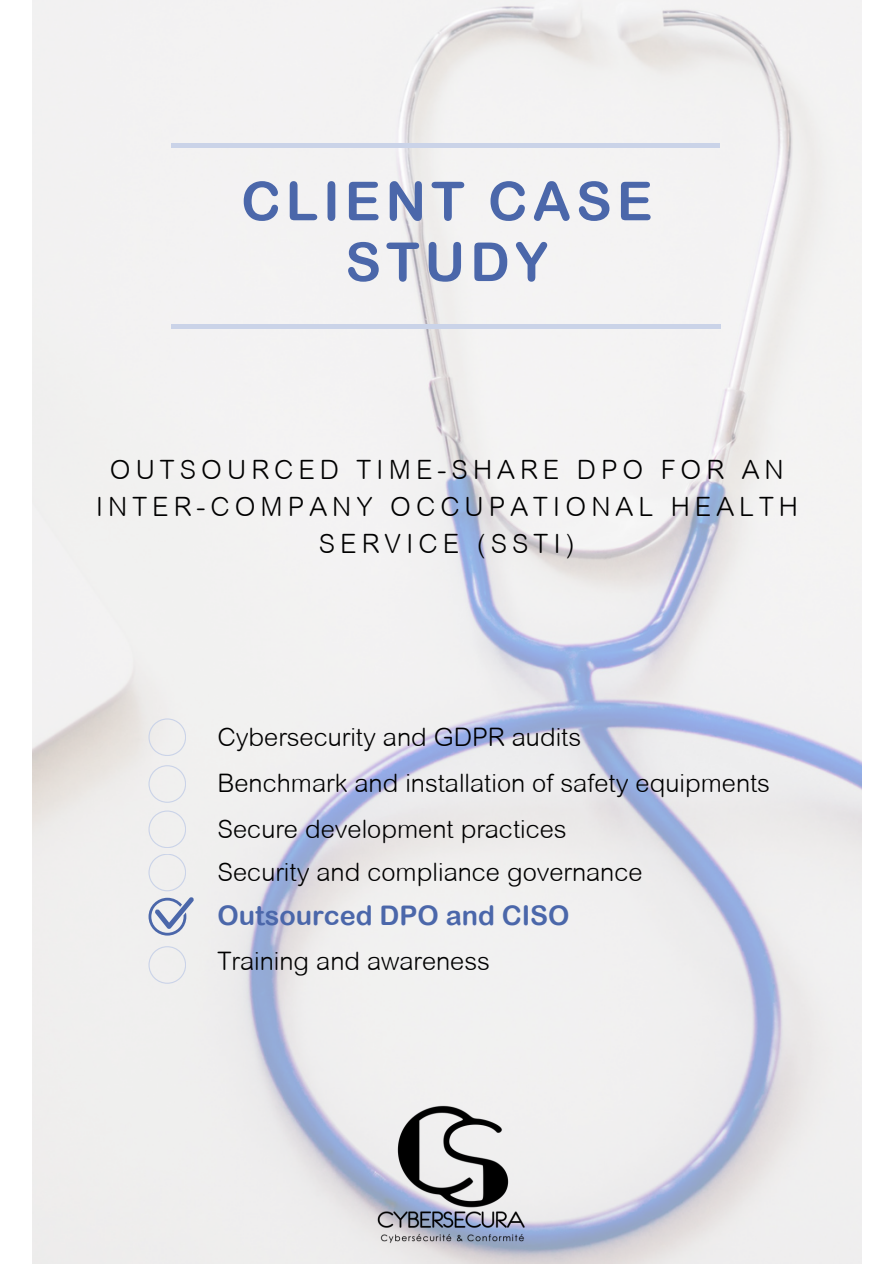
<style>
.page{position:relative;width:894px;height:1264px;background:#fff}
.page>*{position:absolute;margin:0;border:0;box-sizing:border-box;transform-origin:0 0}
.t1{font:53.7px/60.8px "Arial Rounded MT Bold";letter-spacing:.09em;color:#4b67aa;text-align:center}
.t2{font:27px "Arial Rounded MT Bold";color:#4b67aa}
.t3{font:300 26.7px/37.2px "Arial Rounded MT";letter-spacing:.19em;color:#000;text-align:center}
.t4{font:300 25.5px "Arial Rounded MT";color:#000}
</style>
<div class="page">
<img style="left:33px;top:0;width:828px;height:1263px">
<hr style="left:171px;top:324px;width:549px;height:4px;background:#cad3e8">
<div style="left:171px;top:143px;width:548px;height:5px;background:#cad3e8"></div>
<img style="left:374px;top:1101px;width:157px;height:145px">
<svg style="left:148px;top:897px;width:45px;height:38px"></svg>
<svg style="left:148px;top:765px;width:38px;height:37px"></svg>
<svg style="left:148px;top:718px;width:38px;height:38px"></svg>
<svg style="left:148px;top:810px;width:38px;height:81px"></svg>
<svg style="left:148px;top:946px;width:38px;height:37px"></svg>
<h1 class="t1" style="left:241px;top:170px;width:413px">CLIENT CASE<br>STUDY</h1>
<h2 class="t3" style="left:96px;top:450px;width:703px">OUTSOURCED TIME-SHARE DPO FOR AN<br>INTER-COMPANY OCCUPATIONAL HEALTH<br>SERVICE (SSTI)</h2>
<p class="t4" style="left:217px;top:722px;width:365px">Cybersecurity and GDPR audits</p>
<p class="t4" style="left:217px;top:768px;width:554px">Benchmark and installation of safety equipments</p>
<p class="t4" style="left:217px;top:814px;width:350px">Secure development practices</p>
<p class="t4" style="left:217px;top:857px;width:426px">Security and compliance governance</p>
<p class="t2" style="left:217px;top:899px;width:353px">Outsourced DPO and CISO</p>
<p class="t4" style="left:217px;top:945px;width:274px">Training and awareness</p>
</div>
